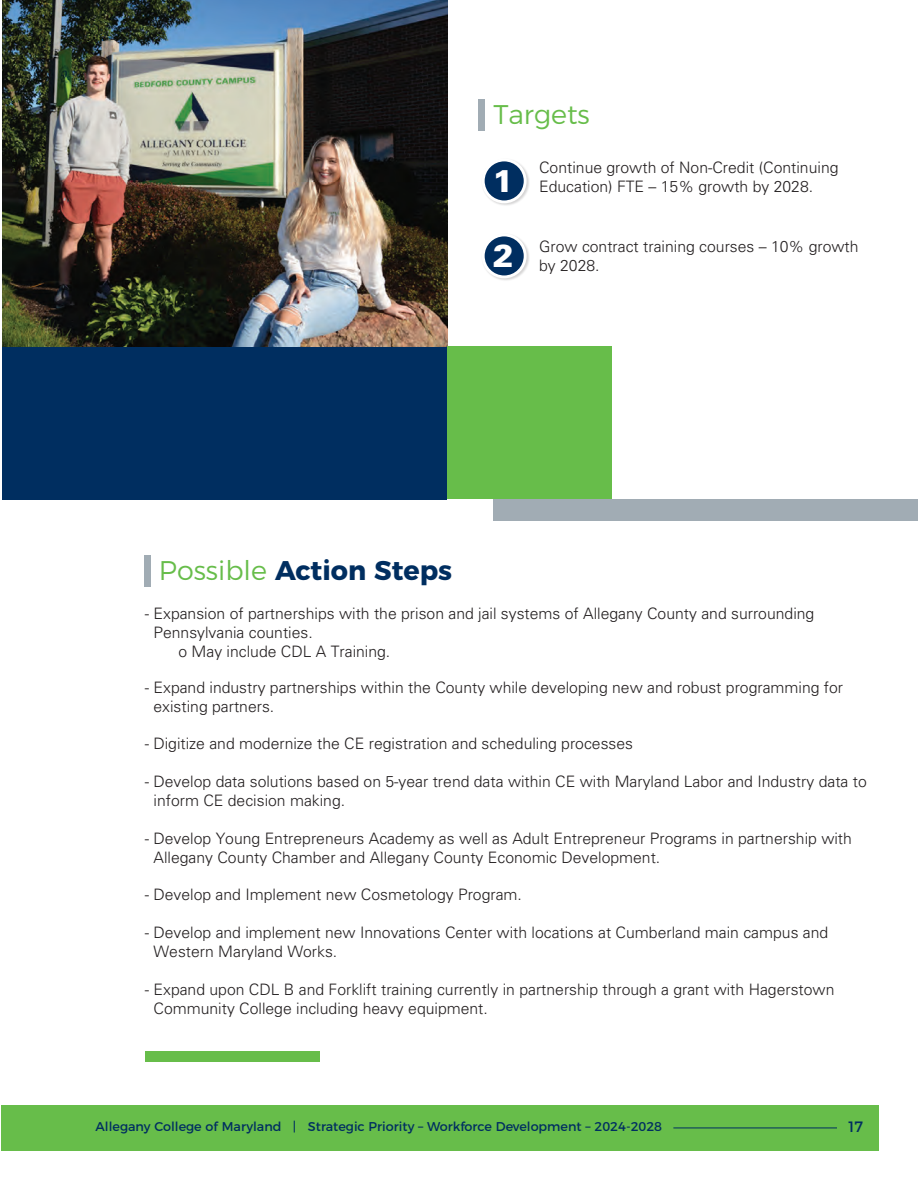
<style>
.page{position:relative;width:918px;height:1188px;background:#fff}
.page>*{position:absolute;margin:0;border:0;box-sizing:border-box;transform-origin:0 0}
.t1{font:900 31.5px "Univers";color:#fff}
.t2{font:700 27px "Montserrat";color:#002e60}
.t3{font:300 27px "Montserrat";color:#67bd4a}
.t4{font:300 15.75px/18.9px "Univers";color:#231f20}
.t5{font:15px "Montserrat";color:#002e60}
.t6{font:12.75px "Montserrat";color:#002e60}
.s1{font-weight:300;color:#67bd4a}
</style>
<div class="page">
<div style="left:144px;top:555px;width:6px;height:32px;background:#a1acb4"></div>
<div style="left:145px;top:1051px;width:174px;height:11px;background:#67bd4a"></div>
<div style="left:2px;top:1105px;width:877px;height:45px;background:#67bd4a"></div>
<hr style="left:673px;top:1128px;width:164px;height:1px;background:#002e60">
<img style="left:2px;top:0;width:445px;height:347px">
<div style="left:2px;top:347px;width:445px;height:153px;background:#002e60"></div>
<div style="left:447px;top:347px;width:165px;height:152px;background:#67bd4a"></div>
<div style="left:494px;top:499px;width:424px;height:21px;background:#a1acb4"></div>
<div style="left:481px;top:158px;width:49px;height:49px;background:#231f20;opacity:.19"></div>
<div style="left:483px;top:160px;width:42px;height:42px;background:#002e60;border-radius:50%"></div>
<div style="left:482px;top:159px;width:45px;height:44px;border:3px solid #fff;border-radius:50%"></div>
<div style="left:481px;top:233px;width:49px;height:49px;background:#231f20;opacity:.19"></div>
<div style="left:483px;top:235px;width:42px;height:42px;background:#002e60;border-radius:50%"></div>
<div style="left:482px;top:234px;width:45px;height:44px;border:3px solid #fff;border-radius:50%"></div>
<div style="left:479px;top:99px;width:6px;height:32px;background:#a1acb4"></div>
<p class="t3" style="left:493px;top:93px;width:98px">Targets</p>
<p class="t1" style="left:493px;top:161px;width:23px">1</p>
<p class="t4" style="left:539px;top:158px;width:301px">Continue growth of Non-Credit (Continuing<br>Education) FTE – 15% growth by 2028.</p>
<p class="t1" style="left:493px;top:236px;width:23px">2</p>
<p class="t4" style="left:539px;top:237px;width:321px">Grow contract training courses – 10% growth by 2028.</p>
<h2 class="t2" style="left:159px;top:548px;width:295px"><span class="s1">Possible</span> Action Steps</h2>
<p class="t4" style="left:154px;top:604px;width:662px;text-indent:-9px">- Expansion of partnerships with the prison and jail systems of Allegany County and surrounding<br>Pennsylvania counties.</p>
<p class="t4" style="left:179px;top:642px;width:213px">o May include CDL A Training.</p>
<p class="t4" style="left:154px;top:678px;width:691px;text-indent:-9px">- Expand industry partnerships within the County while developing new and robust programming for existing partners.</p>
<p class="t4" style="left:145px;top:734px;width:490px">- Digitize and modernize the CE registration and scheduling processes</p>
<p class="t4" style="left:154px;top:772px;width:715px;text-indent:-9px">- Develop data solutions based on 5-year trend data within CE with Maryland Labor and Industry data to inform CE decision making.</p>
<p class="t4" style="left:154px;top:829px;width:700px;text-indent:-9px">- Develop Young Entrepreneurs Academy as well as Adult Entrepreneur Programs in partnership with<br>Allegany County Chamber and Allegany County Economic Development.</p>
<p class="t4" style="left:145px;top:885px;width:379px">- Develop and Implement new Cosmetology Program.</p>
<p class="t4" style="left:154px;top:923px;width:676px;text-indent:-9px">- Develop and implement new Innovations Center with locations at Cumberland main campus and<br>Western Maryland Works.</p>
<p class="t4" style="left:154px;top:980px;width:682px;text-indent:-9px">- Expand upon CDL B and Forklift training currently in partnership through a grant with Hagerstown<br>Community College including heavy equipment.</p>
<p class="t6" style="left:96px;top:1116px;width:568px">Allegany College of Maryland | Strategic Priority – Workforce Development – 2024-2028</p>
<p class="t5" style="left:849px;top:1115px;width:16px">17</p>
</div>
